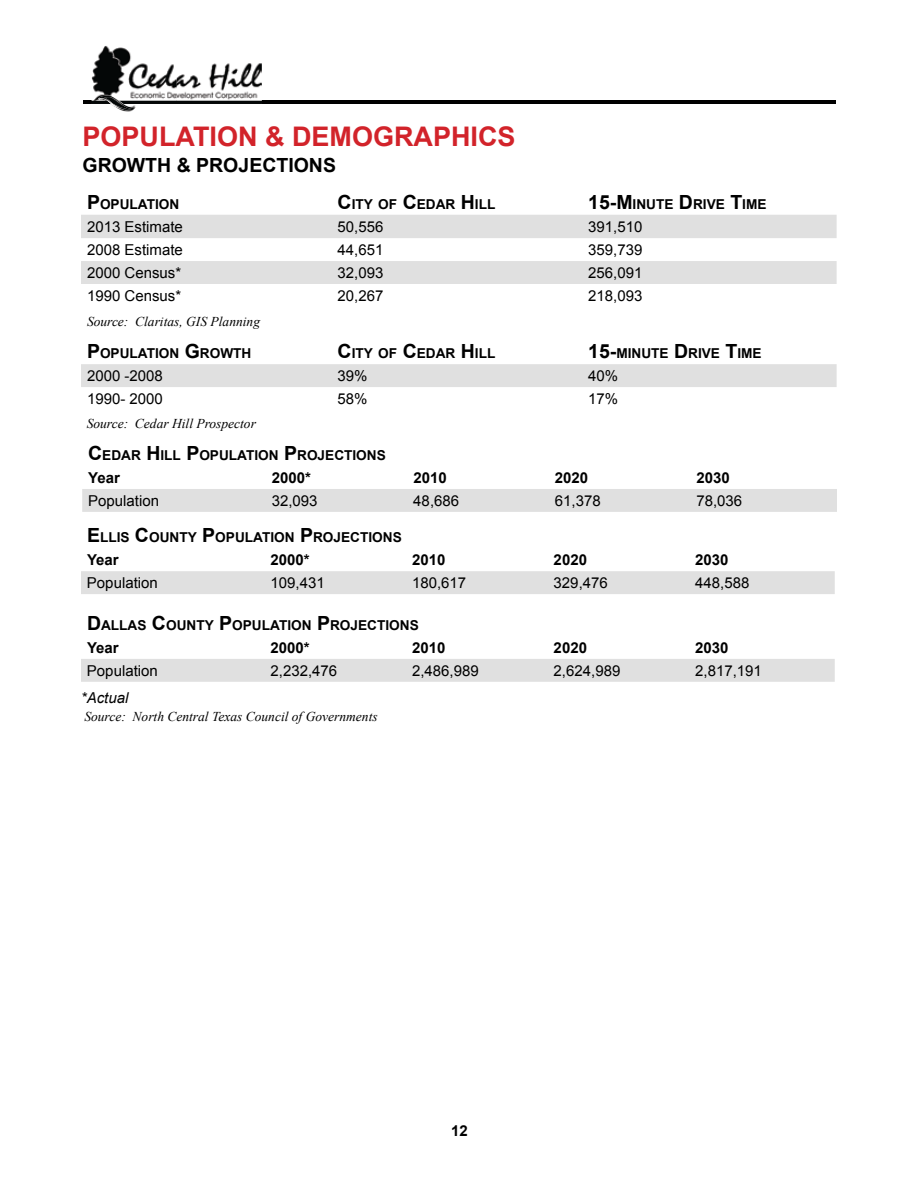
<style>
.page{position:relative;width:918px;height:1188px;background:#fff}
.page>*{position:absolute;margin:0;border:0;box-sizing:border-box;transform-origin:0 0}
.t1{font:700 27px "Arial";color:#d2232a}
.t2{font:700 19.5px "Arial";color:#000}
.t3{font:15px "Arial";color:#000}
.t4{font:700 15px "Arial";color:#000}
.t5{font:italic 15px "Arial";color:#000}
.t6{font:700 13.65px "Arial";color:#000}
.t7{font:italic 13.5px "Times New Roman";color:#000}
.s1{font-size:19.5px}
</style>
<div class="page">
<hr style="left:83px;top:101px;width:753px;height:3px;background:#000">
<img style="left:92px;top:46px;width:170px;height:55px">
<img style="left:92px;top:103px;width:170px;height:1px">
<svg style="left:98px;top:94px;width:39px;height:18px"></svg>
<div style="left:81px;top:659px;width:754px;height:23px;background:#e0e0e0"></div>
<div style="left:82px;top:489px;width:755px;height:23px;background:#e0e0e0"></div>
<div style="left:81px;top:571px;width:754px;height:23px;background:#e0e0e0"></div>
<svg style="left:81px;top:215px;width:756px;height:172px"></svg>
<h1 class="t1" style="left:82px;top:119px;width:435px">POPULATION &amp; DEMOGRAPHICS</h1>
<h2 class="t2" style="left:82px;top:152px;width:255px">GROWTH &amp; PROJECTIONS</h2>
<p class="t6" style="left:87px;top:195px;width:94px"><span class="s1">P</span>OPULATION</p>
<p class="t6" style="left:338px;top:195px;width:159px"><span class="s1">C</span>ITY OF <span class="s1">C</span>EDAR <span class="s1">H</span>ILL</p>
<p class="t6" style="left:588px;top:195px;width:180px"><span class="s1">15-M</span>INUTE <span class="s1">D</span>RIVE <span class="s1">T</span>IME</p>
<p class="t3" style="left:87px;top:217px;width:97px">2013 Estimate</p>
<p class="t3" style="left:338px;top:217px;width:47px">50,556</p>
<p class="t3" style="left:588px;top:217px;width:56px">391,510</p>
<p class="t3" style="left:87px;top:240px;width:97px">2008 Estimate</p>
<p class="t3" style="left:338px;top:240px;width:47px">44,651</p>
<p class="t3" style="left:588px;top:240px;width:56px">359,739</p>
<p class="t3" style="left:87px;top:263px;width:96px">2000 Census*</p>
<p class="t3" style="left:338px;top:263px;width:47px">32,093</p>
<p class="t3" style="left:588px;top:263px;width:56px">256,091</p>
<p class="t3" style="left:87px;top:286px;width:96px">1990 Census*</p>
<p class="t3" style="left:338px;top:286px;width:47px">20,267</p>
<p class="t3" style="left:588px;top:286px;width:56px">218,093</p>
<p class="t7" style="left:87px;top:312px;width:175px">Source: Claritas, GIS Planning</p>
<p class="t6" style="left:87px;top:344px;width:166px"><span class="s1">P</span>OPULATION <span class="s1">G</span>ROWTH</p>
<p class="t6" style="left:338px;top:344px;width:159px"><span class="s1">C</span>ITY OF <span class="s1">C</span>EDAR <span class="s1">H</span>ILL</p>
<p class="t6" style="left:588px;top:344px;width:175px"><span class="s1">15-</span>MINUTE <span class="s1">D</span>RIVE <span class="s1">T</span>IME</p>
<p class="t3" style="left:87px;top:366px;width:77px">2000 -2008</p>
<p class="t3" style="left:338px;top:366px;width:32px">39%</p>
<p class="t3" style="left:588px;top:366px;width:32px">40%</p>
<p class="t3" style="left:87px;top:389px;width:77px">1990- 2000</p>
<p class="t3" style="left:338px;top:389px;width:32px">58%</p>
<p class="t3" style="left:588px;top:389px;width:32px">17%</p>
<p class="t7" style="left:87px;top:415px;width:171px">Source: Cedar Hill Prospector</p>
<p class="t6" style="left:88px;top:446px;width:299px"><span class="s1">C</span>EDAR <span class="s1">H</span>ILL <span class="s1">P</span>OPULATION <span class="s1">P</span>ROJECTIONS</p>
<p class="t4" style="left:88px;top:468px;width:33px">Year</p>
<p class="t4" style="left:272px;top:468px;width:41px">2000*</p>
<p class="t4" style="left:413px;top:468px;width:35px">2010</p>
<p class="t4" style="left:555px;top:468px;width:35px">2020</p>
<p class="t4" style="left:696px;top:468px;width:35px">2030</p>
<p class="t3" style="left:88px;top:491px;width:72px">Population</p>
<p class="t3" style="left:272px;top:491px;width:47px">32,093</p>
<p class="t3" style="left:413px;top:491px;width:47px">48,686</p>
<p class="t3" style="left:555px;top:491px;width:47px">61,378</p>
<p class="t3" style="left:696px;top:491px;width:47px">78,036</p>
<p class="t6" style="left:87px;top:528px;width:316px"><span class="s1">E</span>LLIS <span class="s1">C</span>OUNTY <span class="s1">P</span>OPULATION <span class="s1">P</span>ROJECTIONS</p>
<p class="t4" style="left:87px;top:550px;width:33px">Year</p>
<p class="t4" style="left:271px;top:550px;width:41px">2000*</p>
<p class="t4" style="left:412px;top:550px;width:35px">2010</p>
<p class="t4" style="left:554px;top:550px;width:35px">2020</p>
<p class="t4" style="left:695px;top:550px;width:35px">2030</p>
<p class="t3" style="left:87px;top:573px;width:72px">Population</p>
<p class="t3" style="left:271px;top:573px;width:56px">109,431</p>
<p class="t3" style="left:412px;top:573px;width:56px">180,617</p>
<p class="t3" style="left:554px;top:573px;width:56px">329,476</p>
<p class="t3" style="left:695px;top:573px;width:56px">448,588</p>
<p class="t6" style="left:87px;top:616px;width:333px"><span class="s1">D</span>ALLAS <span class="s1">C</span>OUNTY <span class="s1">P</span>OPULATION <span class="s1">P</span>ROJECTIONS</p>
<p class="t4" style="left:87px;top:638px;width:33px">Year</p>
<p class="t4" style="left:271px;top:638px;width:41px">2000*</p>
<p class="t4" style="left:412px;top:638px;width:35px">2010</p>
<p class="t4" style="left:554px;top:638px;width:35px">2020</p>
<p class="t4" style="left:695px;top:638px;width:35px">2030</p>
<p class="t3" style="left:87px;top:661px;width:72px">Population</p>
<p class="t3" style="left:271px;top:661px;width:68px">2,232,476</p>
<p class="t3" style="left:412px;top:661px;width:68px">2,486,989</p>
<p class="t3" style="left:554px;top:661px;width:68px">2,624,989</p>
<p class="t3" style="left:695px;top:661px;width:68px">2,817,191</p>
<p class="t5" style="left:81px;top:688px;width:49px">*Actual</p>
<p class="t7" style="left:84px;top:707px;width:295px">Source: North Central Texas Council of Governments</p>
<p class="t4" style="left:451px;top:1121px;width:18px">12</p>
</div>
